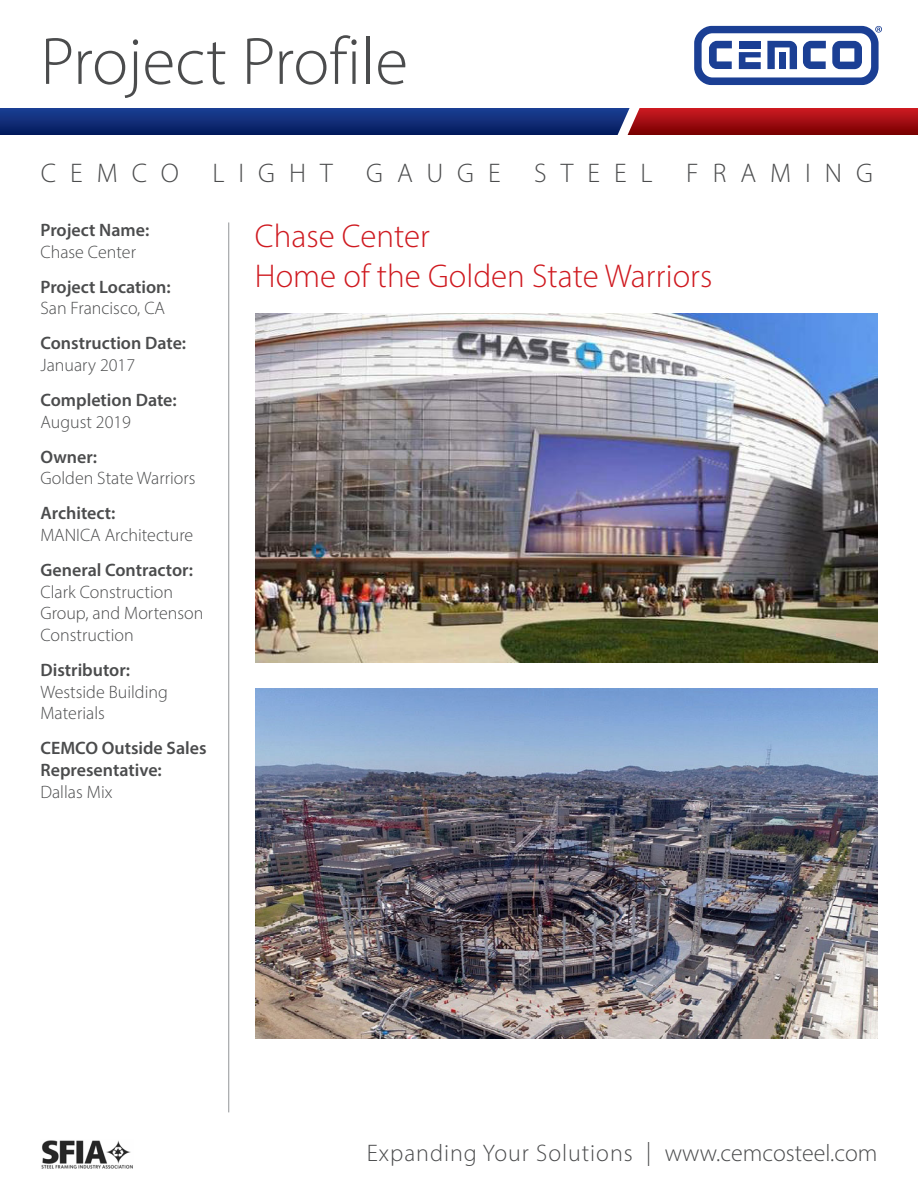
<style>
.page{position:relative;width:918px;height:1188px;background:#fff}
.page>*{position:absolute;margin:0;border:0;box-sizing:border-box;transform-origin:0 0}
.t1{font:300 67.5px "Myriad Pro";color:#4b4c4d}
.t2{font:300 33px/39.6px "Myriad Pro";color:#cf1a20}
.t3{font:300 27px "Myriad Pro";letter-spacing:.52em;color:#4b4c4d}
.t4{font:300 24px "Myriad Pro";letter-spacing:.04em;color:#4b4c4d}
.t5{font:300 18px/21.6px "Myriad Pro";color:#4b4c4d}
.t6{font:600 18px/21.6px "Myriad Pro";color:#4b4c4d}
</style>
<div class="page">
<img style="left:41px;top:1140px;width:92px;height:29px">
<svg style="left:694px;top:26px;width:188px;height:59px"></svg>
<svg style="left:0;top:108px;width:918px;height:27px;background:#3e2559"></svg>
<hr style="left:228px;top:222px;width:1px;height:890px;background:#939598">
<img style="left:256px;top:314px;width:622px;height:348px">
<img style="left:256px;top:688px;width:622px;height:350px">
<h1 class="t1" style="left:40px;top:21px;width:369px">Project Profile</h1>
<h3 class="t3" style="left:41px;top:157px;width:834px">CEMCO LIGHT GAUGE STEEL FRAMING</h3>
<p class="t6" style="left:40px;top:219px;width:110px">Project Name:</p>
<p class="t5" style="left:40px;top:241px;width:97px">Chase Center</p>
<p class="t6" style="left:40px;top:275px;width:132px">Project Location:</p>
<p class="t5" style="left:40px;top:297px;width:126px">San Francisco, CA</p>
<p class="t6" style="left:40px;top:332px;width:147px">Construction Date:</p>
<p class="t5" style="left:40px;top:354px;width:96px">January 2017</p>
<p class="t6" style="left:40px;top:389px;width:138px">Completion Date:</p>
<p class="t5" style="left:40px;top:411px;width:92px">August 2019</p>
<p class="t6" style="left:40px;top:445px;width:58px">Owner:</p>
<p class="t5" style="left:40px;top:467px;width:157px">Golden State Warriors</p>
<p class="t6" style="left:40px;top:502px;width:77px">Architect:</p>
<p class="t5" style="left:40px;top:524px;width:154px">MANICA Architecture</p>
<p class="t6" style="left:40px;top:559px;width:154px">General Contractor:</p>
<p class="t5" style="left:40px;top:581px;width:164px">Clark Construction<br>Group, and Mortenson<br>Construction</p>
<p class="t6" style="left:40px;top:659px;width:91px">Distributor:</p>
<p class="t5" style="left:40px;top:681px;width:129px">Westside Building<br>Materials</p>
<p class="t6" style="left:40px;top:737px;width:168px">CEMCO Outside Sales<br>Representative:</p>
<p class="t5" style="left:40px;top:781px;width:74px">Dallas Mix</p>
<h2 class="t2" style="left:255px;top:216px;width:459px">Chase Center<br>Home of the Golden State Warriors</h2>
<h3 class="t4" style="left:367px;top:1139px;width:512px">Expanding Your Solutions | www.cemcosteel.com</h3>
</div>
